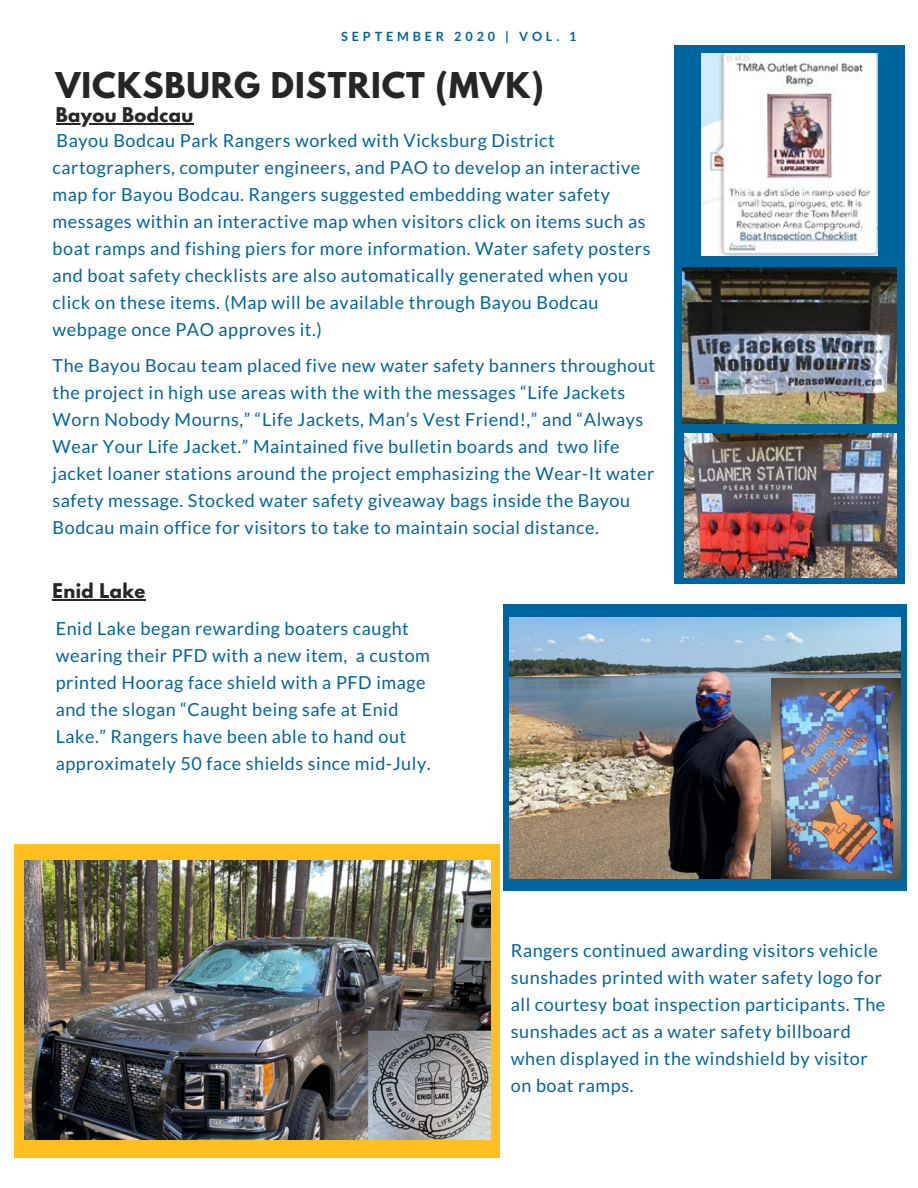
<style>
.page{position:relative;width:918px;height:1188px;background:#fff}
.page>*{position:absolute;margin:0;border:0;box-sizing:border-box;transform-origin:0 0}
.t1{font:700 31.5px "League Spartan";letter-spacing:.03em;color:#272526}
.t2{font:18px/27px "Lato";letter-spacing:.03em;color:#00649e}
.t3{font:700 18px "League Spartan";letter-spacing:.02em;color:#272526}
.t4{font:700 12.75px "Lato";letter-spacing:.3em;color:#00649e}
</style>
<div class="page">
<div style="left:674px;top:45px;width:231px;height:539px;background:#00649e"></div>
<img style="left:702px;top:53px;width:175px;height:203px">
<img style="left:683px;top:268px;width:214px;height:155px">
<img style="left:684px;top:434px;width:213px;height:144px">
<hr style="left:56px;top:123px;width:138px;height:2px;background:#272526">
<hr style="left:53px;top:599px;width:93px;height:1px;background:#272526">
<div style="left:503px;top:604px;width:404px;height:287px;background:#00649e"></div>
<img style="left:510px;top:617px;width:390px;height:261px">
<img style="left:772px;top:679px;width:128px;height:199px">
<div style="left:14px;top:844px;width:486px;height:314px;background:#ffbf1f"></div>
<img style="left:24px;top:861px;width:467px;height:279px">
<p class="t4" style="left:341px;top:28px;width:237px">SEPTEMBER 2020 | VOL. 1</p>
<h1 class="t1" style="left:56px;top:70px;width:490px">VICKSBURG DISTRICT (MVK)</h1>
<p class="t3" style="left:56px;top:106px;width:139px">Bayou Bodcau</p>
<p class="t2" style="left:53px;top:127px;width:599px">Bayou Bodcau Park Rangers worked with Vicksburg District cartographers, computer engineers, and PAO to develop an interactive map for Bayou Bodcau. Rangers suggested embedding water safety messages within an interactive map when visitors click on items such as boat ramps and fishing piers for more information. Water safety posters and boat safety checklists are also automatically generated when you click on these items. (Map will be available through Bayou Bodcau webpage once PAO approves it.)</p>
<p class="t2" style="left:53px;top:352px;width:604px">The Bayou Bocau team placed five new water safety banners throughout the project in high use areas with the with the messages “Life Jackets Worn Nobody Mourns,” “Life Jackets, Man’s Vest Friend!,” and “Always Wear Your Life Jacket.” Maintained five bulletin boards and two life jacket loaner stations around the project emphasizing the Wear-It water safety message. Stocked water safety giveaway bags inside the Bayou Bodcau main office for visitors to take to maintain social distance.</p>
<p class="t3" style="left:53px;top:582px;width:94px">Enid Lake</p>
<p class="t2" style="left:56px;top:614px;width:376px">Enid Lake began rewarding boaters caught wearing their PFD with a new item, a custom printed Hoorag face shield with a PFD image and the slogan “Caught being safe at Enid Lake.” Rangers have been able to hand out approximately 50 face shields since mid-July.</p>
<p class="t2" style="left:511px;top:937px;width:376px">Rangers continued awarding visitors vehicle sunshades printed with water safety logo for all courtesy boat inspection participants. The sunshades act as a water safety billboard when displayed in the windshield by visitor on boat ramps.</p>
</div>
